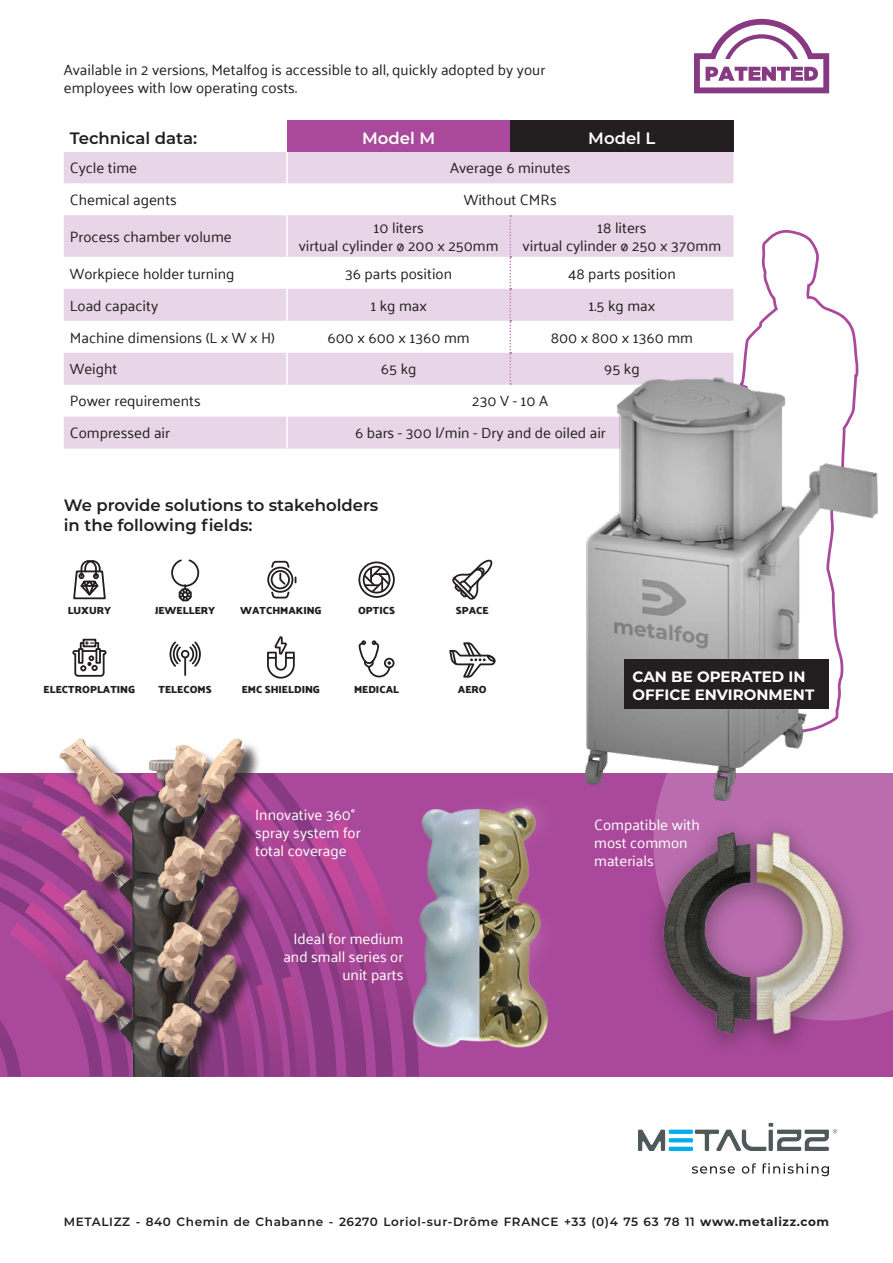
<style>
.page{position:relative;width:893px;height:1263px;background:#fff}
.page>*{position:absolute;margin:0;border:0;box-sizing:border-box;transform-origin:0 0}
.Titre{font:600 16.5px/19.8px "Montserrat";color:#231f20}
.t1{font:600 16.5px "Montserrat";color:#fff}
.description{font:15px/18px "Palanquin";color:#231f20;text-align:center}
.description-2{font:15px/18px "Palanquin";color:#fff}
.Titre-2{font:700 15px/18px "Montserrat";color:#fff}
.t2{font:600 12px "Montserrat";letter-spacing:.05em;color:#231f20}
.picto_lgd{font:700 10.5px "Palanquin Dark";color:#231f20}
.s1{font-weight:700}
</style>
<div class="page">
<div style="left:0;top:773px;width:893px;height:303px;background:#aa499b"></div>
<svg style="left:0;top:773px;width:43px;height:57px"></svg>
<svg style="left:0;top:830px;width:21px;height:246px"></svg>
<svg style="left:21px;top:819px;width:37px;height:163px"></svg>
<svg style="left:262px;top:773px;width:157px;height:303px"></svg>
<div style="left:874px;top:773px;width:19px;height:243px;background:#ba6cae"></div>
<svg style="left:742px;top:230px;width:117px;height:147px"></svg>
<svg style="left:669px;top:1138px;width:24px;height:4px"></svg>
<div style="left:669px;top:1129px;width:24px;height:5px;background:#00aeef"></div>
<hr style="left:669px;top:1147px;width:24px;height:4px;background:#00aeef">
<svg style="left:638px;top:1129px;width:27px;height:22px"></svg>
<svg style="left:695px;top:1123px;width:142px;height:28px"></svg>
<svg style="left:692px;top:1166px;width:43px;height:7px"></svg>
<svg style="left:742px;top:1163px;width:14px;height:10px"></svg>
<svg style="left:763px;top:1163px;width:66px;height:13px"></svg>
<div style="left:287px;top:120px;width:223px;height:32px;background:#aa499b"></div>
<div style="left:510px;top:120px;width:223px;height:32px;background:#231f20"></div>
<svg style="left:64px;top:152px;width:669px;height:297px;fill:#e8d5e7"></svg>
<hr style="left:286px;top:152px;width:2px;height:31px;background:#fff">
<hr style="left:286px;top:183px;width:2px;height:32px;background:#fff">
<hr style="left:286px;top:215px;width:2px;height:42px;background:#fff">
<hr style="left:286px;top:257px;width:2px;height:32px;background:#fff">
<hr style="left:286px;top:289px;width:2px;height:32px;background:#fff">
<hr style="left:286px;top:321px;width:2px;height:32px;background:#fff">
<hr style="left:286px;top:353px;width:2px;height:32px;background:#fff">
<hr style="left:286px;top:385px;width:2px;height:32px;background:#fff">
<hr style="left:286px;top:417px;width:2px;height:32px;background:#fff">
<svg style="left:509px;top:215px;width:2px;height:170px"></svg>
<img style="left:388px;top:791px;width:160px;height:274px">
<img style="left:653px;top:801px;width:221px;height:246px">
<img style="left:586px;top:377px;width:292px;height:424px">
<div style="left:624px;top:659px;width:204px;height:50px;background:#231f20"></div>
<svg style="left:694px;top:19px;width:135px;height:74px"></svg>
<div style="left:63px;top:742px;width:199px;height:334px;background:#231f20;opacity:.75"></div>
<img style="left:58px;top:739px;width:185px;height:337px">
<svg style="left:73px;top:560px;width:33px;height:40px"></svg>
<div style="left:267px;top:567px;width:26px;height:26px;border:2px solid #231f20;border-radius:50%"></div>
<svg style="left:270px;top:560px;width:26px;height:39px"></svg>
<svg style="left:358px;top:561px;width:37px;height:37px"></svg>
<svg style="left:171px;top:559px;width:29px;height:43px"></svg>
<svg style="left:452px;top:559px;width:41px;height:41px"></svg>
<svg style="left:358px;top:640px;width:36px;height:38px"></svg>
<svg style="left:169px;top:641px;width:32px;height:34px"></svg>
<svg style="left:267px;top:636px;width:28px;height:43px"></svg>
<svg style="left:72px;top:638px;width:35px;height:39px"></svg>
<div style="left:91px;top:665px;width:7px;height:6px;border:2px solid #231f20;border-radius:50%"></div>
<svg style="left:449px;top:642px;width:47px;height:36px"></svg>
<p class="description" style="left:64px;top:61px;width:483px;text-align:left">Available in 2 versions, Metalfog is accessible to all, quickly adopted by your employees with low operating costs.</p>
<p class="Titre" style="left:70px;top:128px;width:129px">Technical data:</p>
<p class="t1" style="left:362px;top:126px;width:75px">Model M</p>
<p class="t1" style="left:588px;top:126px;width:69px">Model L</p>
<p class="description" style="left:70px;top:159px;width:69px">Cycle time</p>
<p class="description" style="left:450px;top:159px;width:122px">Average 6 minutes</p>
<p class="description" style="left:70px;top:191px;width:109px">Chemical agents</p>
<p class="description" style="left:464px;top:191px;width:94px">Without CMRs</p>
<p class="description" style="left:70px;top:228px;width:164px">Process chamber volume</p>
<p class="description" style="left:299px;top:219px;width:201px">10 liters<br>virtual cylinder ø 200 x 250mm</p>
<p class="description" style="left:523px;top:219px;width:200px">18 liters<br>virtual cylinder ø 250 x 370mm</p>
<p class="description" style="left:70px;top:264px;width:166px">Workpiece holder turning</p>
<p class="description" style="left:345px;top:264px;width:109px">36 parts position</p>
<p class="description" style="left:568px;top:264px;width:109px">48 parts position</p>
<p class="description" style="left:70px;top:296px;width:90px">Load capacity</p>
<p class="description" style="left:370px;top:296px;width:58px">1 kg max</p>
<p class="description" style="left:589px;top:296px;width:68px">1.5 kg max</p>
<p class="description" style="left:70px;top:328px;width:207px">Machine dimensions (L x W x H)</p>
<p class="description" style="left:328px;top:328px;width:144px">600 x 600 x 1360 mm</p>
<p class="description" style="left:551px;top:328px;width:144px">800 x 800 x 1360 mm</p>
<p class="description" style="left:70px;top:360px;width:49px">Weight</p>
<p class="description" style="left:381px;top:360px;width:37px">65 kg</p>
<p class="description" style="left:604px;top:360px;width:37px">95 kg</p>
<p class="description" style="left:70px;top:392px;width:133px">Power requirements</p>
<p class="description" style="left:472px;top:392px;width:77px">230 V - 10 A</p>
<p class="description" style="left:70px;top:424px;width:102px">Compressed air</p>
<p class="description" style="left:355px;top:424px;width:252px">6 bars - 300 l/min - Dry and de oiled air</p>
<p class="Titre" style="left:64px;top:494px;width:316px">We provide solutions to stakeholders in the following fields:</p>
<p class="picto_lgd" style="left:68px;top:604px;width:45px">LUXURY</p>
<p class="picto_lgd" style="left:155px;top:604px;width:62px">JEWELLERY</p>
<p class="picto_lgd" style="left:240px;top:604px;width:83px">WATCHMAKING</p>
<p class="picto_lgd" style="left:358px;top:604px;width:38px">OPTICS</p>
<p class="picto_lgd" style="left:456px;top:604px;width:34px">SPACE</p>
<p class="picto_lgd" style="left:44px;top:683px;width:93px">ELECTROPLATING</p>
<p class="picto_lgd" style="left:159px;top:683px;width:55px">TELECOMS</p>
<p class="picto_lgd" style="left:242px;top:683px;width:80px">EMC SHIELDING</p>
<p class="picto_lgd" style="left:354px;top:683px;width:47px">MEDICAL</p>
<p class="picto_lgd" style="left:458px;top:683px;width:30px">AERO</p>
<p class="description-2" style="left:255px;top:806px;width:107px">Innovative 360° spray system for total coverage</p>
<p class="description-2" style="left:283px;top:929px;width:121px;text-align:right">Ideal for medium and small series or unit parts</p>
<p class="Titre-2" style="left:633px;top:667px;width:183px">CAN BE OPERATED IN<br>OFFICE ENVIRONMENT</p>
<p class="description-2" style="left:594px;top:816px;width:107px">Compatible with most common materials</p>
<p class="t2" style="left:64px;top:1213px;width:767px">METALIZZ - 840 Chemin de Chabanne - 26270 Loriol-sur-Drôme FRANCE +33 (0)4 75 63 78 11 <span class="s1">www.metalizz.com</span></p>
</div>
